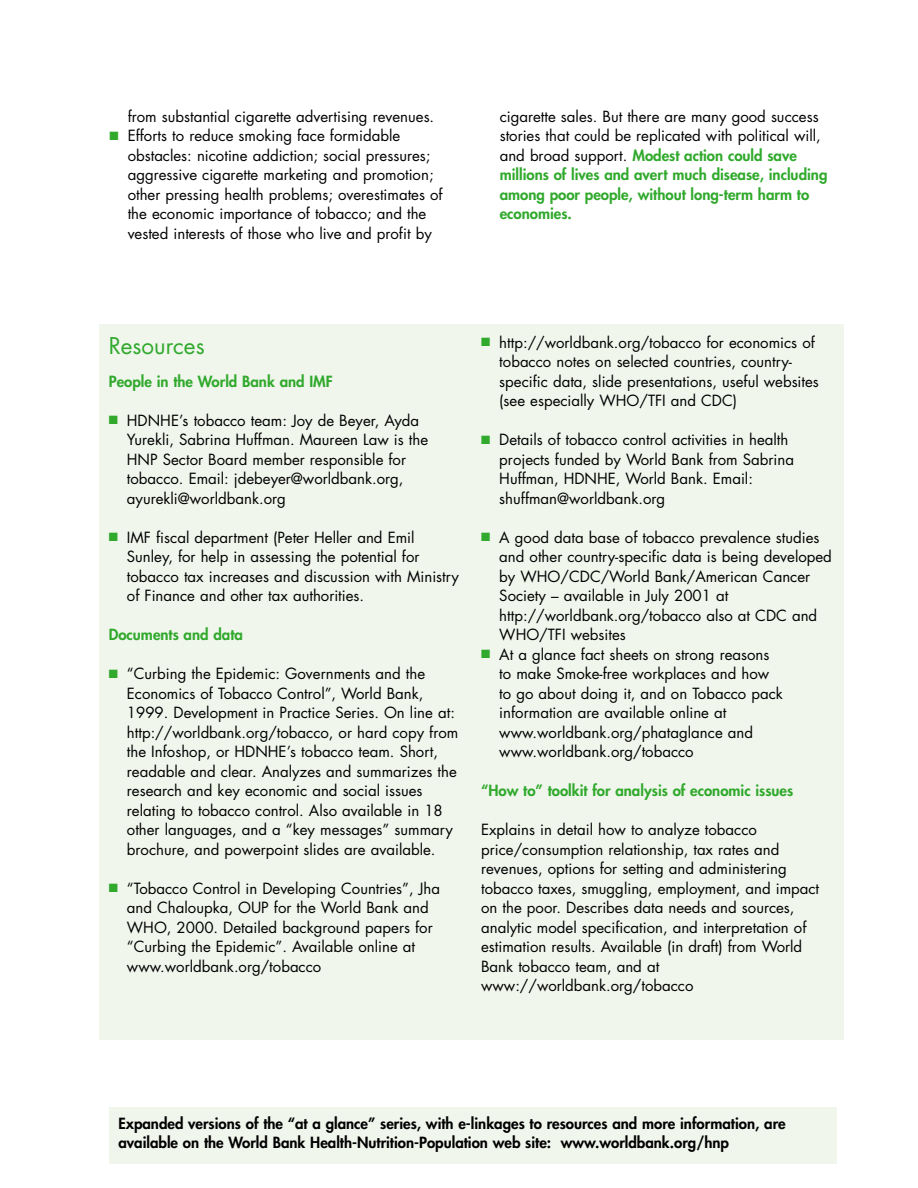
<style>
.page{position:relative;width:918px;height:1188px;background:#fff}
.page>*{position:absolute;margin:0;border:0;box-sizing:border-box;transform-origin:0 0}
.t1{font:22.5px "Futura";color:#30a92c}
.t2{font:15px/19.5px "Futura";color:#000}
.t3{font:800 15px/19.5px "Futura";color:#30a92c}
.t4{font:800 15px/19.5px "Futura";color:#000}
.s1{color:#30a92c}
.s2{font-weight:400;color:#000}
</style>
<div class="page">
<div style="left:99px;top:324px;width:745px;height:715px;background:#f1f6ed"></div>
<div style="left:109px;top:1107px;width:728px;height:57px;background:#f1f6ed"></div>
<p class="t2" style="left:128px;top:108px;width:308px">from substantial cigarette advertising revenues.</p>
<p class="t2" style="left:128px;top:127px;width:317px;text-indent:-18px"><span class="s1">■</span> Efforts to reduce smoking face formidable obstacles: nicotine addiction; social pressures; aggressive cigarette marketing and promotion; other pressing health problems; overestimates of the economic importance of tobacco; and the vested interests of those who live and profit by</p>
<p class="t3" style="left:500px;top:108px;width:329px"><span class="s2">cigarette sales. But there are many good success stories that could be replicated with political will, and broad support.</span> Modest action could save millions of lives and avert much disease, including among poor people, without long-term harm to economies.</p>
<h1 class="t1" style="left:109px;top:335px;width:97px">Resources</h1>
<p class="t3" style="left:109px;top:373px;width:226px">People in the World Bank and IMF</p>
<p class="t2" style="left:127px;top:412px;width:303px;text-indent:-18px"><span class="s1">■</span> HDNHE’s tobacco team: Joy de Beyer, Ayda Yurekli, Sabrina Huffman. Maureen Law is the HNP Sector Board member responsible for tobacco. Email: jdebeyer@worldbank.org, ayurekli@worldbank.org</p>
<p class="t2" style="left:127px;top:529px;width:334px;text-indent:-18px"><span class="s1">■</span> IMF fiscal department (Peter Heller and Emil Sunley, for help in assessing the potential for tobacco tax increases and discussion with Ministry of Finance and other tax authorities.</p>
<p class="t3" style="left:109px;top:626px;width:136px">Documents and data</p>
<p class="t2" style="left:127px;top:665px;width:333px;text-indent:-18px"><span class="s1">■</span> “Curbing the Epidemic: Governments and the Economics of Tobacco Control”, World Bank, 1999. Development in Practice Series. On line at: http://worldbank.org/tobacco, or hard copy from the Infoshop, or HDNHE’s tobacco team. Short, readable and clear. Analyzes and summarizes the research and key economic and social issues relating to tobacco control. Also available in 18 other languages, and a “key messages” summary brochure, and powerpoint slides are available.</p>
<p class="t2" style="left:127px;top:880px;width:315px;text-indent:-18px"><span class="s1">■</span> “Tobacco Control in Developing Countries”, Jha and Chaloupka, OUP for the World Bank and WHO, 2000. Detailed background papers for “Curbing the Epidemic”. Available online at www.worldbank.org/tobacco</p>
<p class="t2" style="left:499px;top:334px;width:321px;text-indent:-18px"><span class="s1">■</span> http://worldbank.org/tobacco for economics of tobacco notes on selected countries, country&shy;specific data, slide presentations, useful websites (see especially WHO/TFI and CDC)</p>
<p class="t2" style="left:499px;top:431px;width:296px;text-indent:-18px"><span class="s1">■</span> Details of tobacco control activities in health projects funded by World Bank from Sabrina Huffman, HDNHE, World Bank. Email: shuffman@worldbank.org</p>
<p class="t2" style="left:499px;top:529px;width:334px;text-indent:-18px"><span class="s1">■</span> A good data base of tobacco prevalence studies and other country-specific data is being developed by WHO/CDC/World Bank/American Cancer Society – available in July 2001 at http://worldbank.org/tobacco also at CDC and WHO/TFI websites</p>
<p class="t2" style="left:499px;top:646px;width:285px;text-indent:-18px"><span class="s1">■</span> At a glance fact sheets on strong reasons to make Smoke-free workplaces and how to go about doing it, and on Tobacco pack information are available online at www.worldbank.org/phataglance and www.worldbank.org/tobacco</p>
<p class="t3" style="left:481px;top:782px;width:314px">“How to” toolkit for analysis of economic issues</p>
<p class="t2" style="left:481px;top:821px;width:340px">Explains in detail how to analyze tobacco price/consumption relationship, tax rates and revenues, options for setting and administering tobacco taxes, smuggling, employment, and impact on the poor. Describes data needs and sources, analytic model specification, and interpretation of estimation results. Available (in draft) from World Bank tobacco team, and at www://worldbank.org/tobacco</p>
<p class="t4" style="left:118px;top:1115px;width:669px">Expanded versions of the “at a glance” series, with e-linkages to resources and more information, are available on the World Bank Health-Nutrition-Population web site: www.worldbank.org/hnp</p>
</div>
